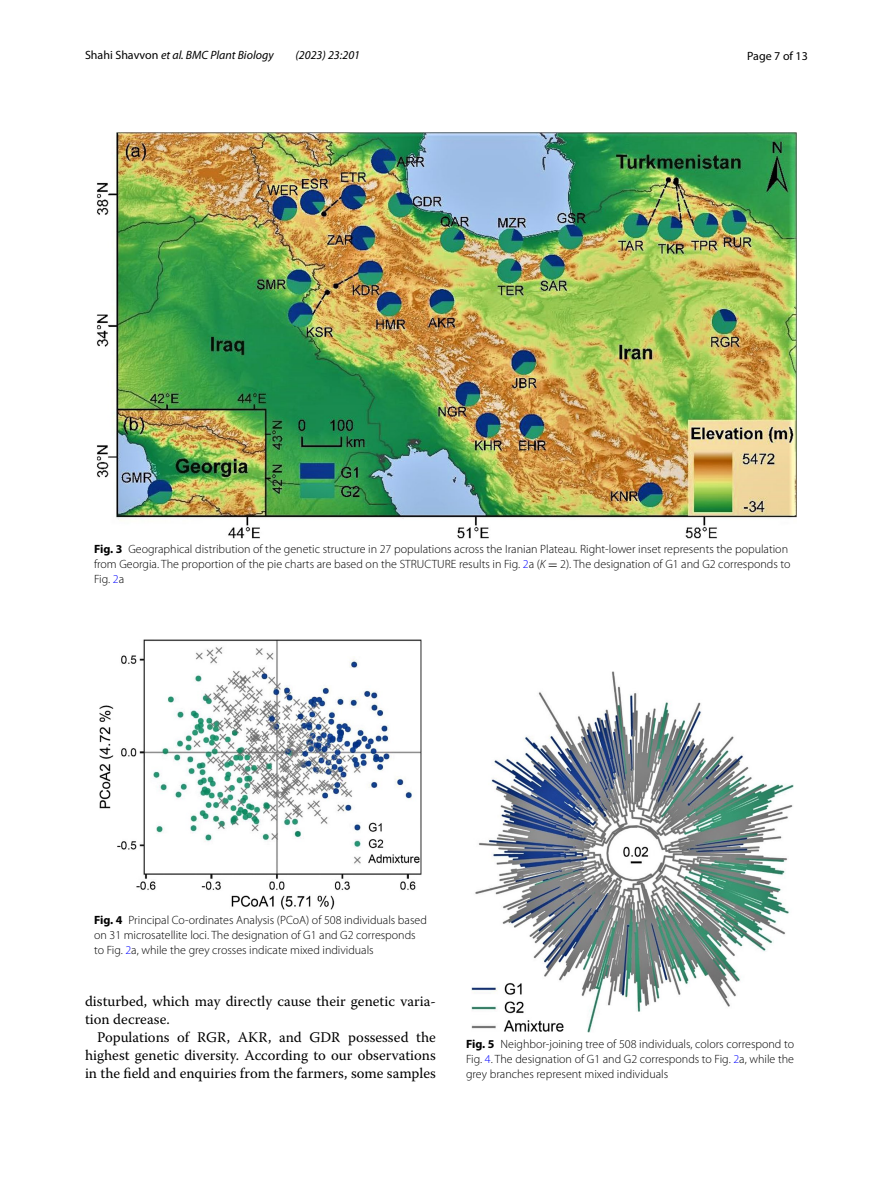
<style>
.page{position:relative;width:893px;height:1187px;background:#fff}
.page>*{position:absolute;margin:0;border:0;box-sizing:border-box;transform-origin:0 0}
.t1{font:14.7px/18px "Warnock Pro";color:#000}
.t2{font:300 12px/15px "Myriad Pro";color:#000}
.t3{font:italic 12px "Myriad Pro";color:#000}
.t4{font:12px "Myriad Pro";color:#000}
.s1{font-style:normal}
.s2{font-weight:700}
.s3{color:#00f}
.s4{font-style:italic}
.s5{font-family:"MTSY";font-weight:400}
</style>
<div class="page">
<img style="left:96px;top:133px;width:701px;height:405px">
<img style="left:100px;top:639px;width:321px;height:270px">
<img style="left:472px;top:671px;width:321px;height:361px">
<p class="t3" style="left:85px;top:48px;width:190px"><span class="s1">Shahi Shavvon</span> et al. BMC Plant Biology</p>
<p class="t3" style="left:295px;top:48px;width:66px">(2023) 23:201</p>
<p class="t4" style="left:747px;top:48px;width:62px">Page 7 of 13</p>
<p class="t2" style="left:94px;top:542px;width:698px"><span class="s2">Fig. 3</span> Geographical distribution of the genetic structure in 27 populations across the Iranian Plateau. Right-lower inset represents the population from Georgia. The proportion of the pie charts are based on the STRUCTURE results in Fig. <span class="s3">2</span>a (<span class="s4">K</span> <span class="s5">=</span> 2). The designation of G1 and G2 corresponds to<br>Fig. <span class="s3">2</span>a</p>
<p class="t2" style="left:94px;top:912px;width:334px"><span class="s2">Fig. 4</span> Principal Co-ordinates Analysis (PCoA) of 508 individuals based on 31 microsatellite loci. The designation of G1 and G2 corresponds to Fig. <span class="s3">2</span>a, while the grey crosses indicate mixed individuals</p>
<p class="t1" style="left:85px;top:992px;width:352px">disturbed, which may directly cause their genetic varia&shy;tion decrease.</p>
<p class="t1" style="left:85px;top:1028px;width:352px;text-align:justify;text-indent:12px">Populations of RGR, AKR, and GDR possessed the highest genetic diversity. According to our observations in the field and enquiries from the farmers, some samples</p>
<p class="t2" style="left:466px;top:1036px;width:329px;text-align:justify"><span class="s2">Fig. 5</span> Neighbor-joining tree of 508 individuals, colors correspond to Fig. <span class="s3">4</span>. The designation of G1 and G2 corresponds to Fig. <span class="s3">2</span>a, while the grey branches represent mixed individuals</p>
</div>
